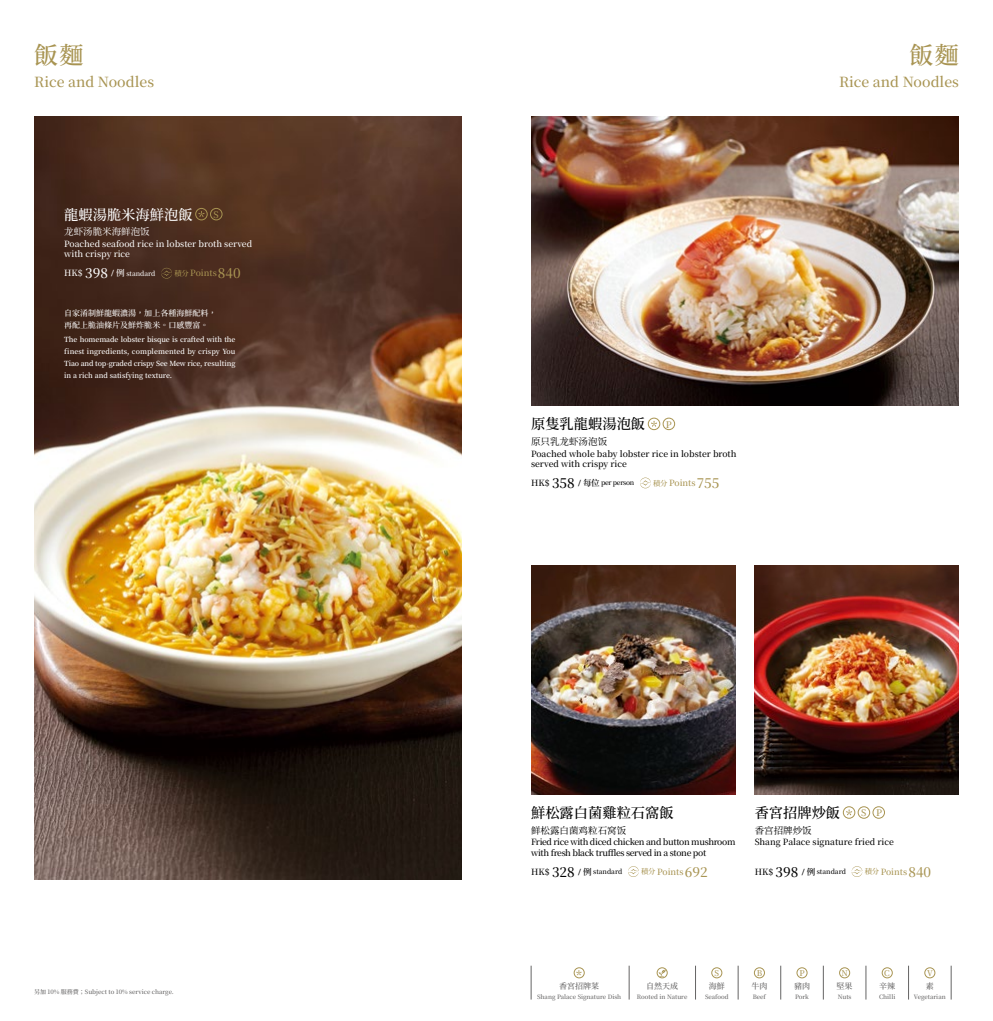
<style>
.page{position:relative;width:993px;height:1021px;background:#fff}
.page>*{position:absolute;margin:0;border:0;box-sizing:border-box;transform-origin:0 0}
.t1{font:24px "Dream Han Serif HK W11";color:#a89452}
.t2{font:14.2px "Dream Han Serif HK W11";color:#000}
.t3{font:14.2px "Dream Han Serif HK W11";color:#fff}
.t4{font:14px "Dream Han Serif HK W11";color:#a89452}
.t5{font:12px "Dream Han Serif HK W11";color:#a89452}
.t6{font:9.5px "Source Han Serif CN";color:#000}
.t7{font:9.5px "Source Han Serif CN";color:#fff}
.t8{font:9.1px "Dream Han Serif HK W11";color:#a89452}
.t9{font:8.6px/10.3px "Dream Han Serif HK W11";letter-spacing:-.015em;color:#000}
.t10{font:8.6px/10.3px "Dream Han Serif HK W11";letter-spacing:-.04em;color:#000}
.t11{font:8.6px/10.3px "Dream Han Serif HK W11";color:#fff}
.t12{font:8.6px "Dream Han Serif HK W11";color:#a89452}
.t13{font:8px/11.6px "Dream Han Serif HK W11";color:#fff}
.t14{font:8px "Dream Han Serif HK W11";color:#656464}
.t15{font:8px "Dream Han Serif HK W11";color:#a89452}
.t16{font:600 7px/11.8px "Source Han Serif CN";color:#fff;text-align:justify}
.t17{font:6.7px "Dream Han Serif HK W11";letter-spacing:-.005em;color:#000}
.t18{font:6.7px "Dream Han Serif HK W11";letter-spacing:-.04em;color:#000}
.t19{font:6.7px "Dream Han Serif HK W11";color:#fff}
.t20{font:6px "Dream Han Serif HK W11";color:#656464}
.s1{font-size:8.6px}
.s2{font-size:13.3px}
.s3{font-family:"Alibaba Pu Hui Ti";font-size:8.6px}
.s4{font-size:7.3px}
</style>
<div class="page">
<div style="left:573px;top:967px;width:11px;height:11px;border:1px solid #a89452;border-radius:50%"></div>
<div style="left:711px;top:967px;width:10px;height:11px;border:1px solid #a89452;border-radius:50%"></div>
<div style="left:754px;top:967px;width:10px;height:11px;border:1px solid #a89452;border-radius:50%"></div>
<div style="left:796px;top:967px;width:11px;height:11px;border:1px solid #a89452;border-radius:50%"></div>
<div style="left:881px;top:967px;width:11px;height:11px;border:1px solid #a89452;border-radius:50%"></div>
<div style="left:839px;top:967px;width:10px;height:11px;border:1px solid #a89452;border-radius:50%"></div>
<div style="left:924px;top:967px;width:10px;height:11px;border:1px solid #a89452;border-radius:50%"></div>
<hr style="left:628px;top:965px;width:1px;height:34px;background:#656464">
<hr style="left:695px;top:965px;width:1px;height:34px;background:#656464">
<hr style="left:737px;top:965px;width:1px;height:34px;background:#656464">
<hr style="left:780px;top:965px;width:1px;height:34px;background:#656464">
<hr style="left:822px;top:965px;width:1px;height:34px;background:#656464">
<hr style="left:865px;top:965px;width:1px;height:34px;background:#656464">
<hr style="left:908px;top:965px;width:1px;height:34px;background:#656464">
<hr style="left:950px;top:965px;width:1px;height:34px;background:#656464">
<hr style="left:530px;top:965px;width:1px;height:34px;background:#656464">
<div style="left:656px;top:967px;width:11px;height:11px;border:1px solid #a89452;border-radius:50%"></div>
<svg style="left:658px;top:969px;width:7px;height:7px"></svg>
<img style="left:34px;top:116px;width:427px;height:763px">
<svg style="left:161px;top:268px;width:11px;height:10px"></svg>
<div style="left:210px;top:208px;width:12px;height:12px;border:1px solid #a89452;border-radius:50%"></div>
<svg style="left:198px;top:211px;width:6px;height:6px"></svg>
<div style="left:195px;top:208px;width:12px;height:12px;border:1px solid #a89452;border-radius:50%"></div>
<svg style="left:640px;top:477px;width:10px;height:11px"></svg>
<svg style="left:651px;top:421px;width:6px;height:5px"></svg>
<div style="left:647px;top:418px;width:12px;height:12px;border:1px solid #a89452;border-radius:50%"></div>
<div style="left:662px;top:418px;width:12px;height:12px;border:1px solid #a89452;border-radius:50%"></div>
<svg style="left:628px;top:866px;width:10px;height:11px"></svg>
<img style="left:531px;top:116px;width:427px;height:289px">
<img style="left:531px;top:566px;width:204px;height:228px">
<img style="left:754px;top:566px;width:204px;height:228px">
<svg style="left:851px;top:866px;width:11px;height:11px"></svg>
<div style="left:857px;top:806px;width:12px;height:12px;border:1px solid #a89452;border-radius:50%"></div>
<div style="left:872px;top:806px;width:12px;height:12px;border:1px solid #a89452;border-radius:50%"></div>
<svg style="left:846px;top:809px;width:5px;height:6px"></svg>
<div style="left:842px;top:806px;width:12px;height:12px;border:1px solid #a89452;border-radius:50%"></div>
<h1 class="t1" style="left:34px;top:40px;width:51px">飯麵</h1>
<h3 class="t4" style="left:34px;top:73px;width:121px">Rice and Noodles</h3>
<h2 class="t3" style="left:64px;top:205px;width:130px">龍蝦湯脆米海鮮泡飯</h2>
<h3 class="t7" style="left:64px;top:226px;width:87px">龙虾汤脆米海鲜泡饭</h3>
<p class="t11" style="left:64px;top:238px;width:189px">Poached seafood rice in lobster broth served with crispy rice</p>
<p class="t19" style="left:64px;top:269px;width:93px"><span class="s1">HK$</span> <span class="s2">398</span> <span class="s3">/</span> <span class="s1">例</span> standard</p>
<p class="t12" style="left:174px;top:268px;width:68px"><span class="s4">積分</span> Points<span class="s2">840</span></p>
<h3 class="t8" style="left:213px;top:209px;width:7px">S</h3>
<p class="t13" style="left:64px;top:307px;width:153px">自家淆制鮮龍蝦濃湯，加上各種海鮮配料，再配上脆油條片及鮮炸脆米。口感豐富。</p>
<p class="t16" style="left:64px;top:334px;width:173px">The homemade lobster bisque is crafted with the finest ingredients, complemented by crispy You Tiao and top-graded crispy See Mew rice, resulting in a rich and satisfying texture.</p>
<p class="t20" style="left:34px;top:987px;width:141px">另加 10% 服務費；Subject to 10% service charge.</p>
<h1 class="t1" style="left:909px;top:40px;width:51px">飯麵</h1>
<h3 class="t4" style="left:838px;top:73px;width:121px">Rice and Noodles</h3>
<h2 class="t2" style="left:531px;top:415px;width:115px">原隻乳龍蝦湯泡飯</h2>
<h3 class="t6" style="left:531px;top:436px;width:77px">原只乳龙虾汤泡饭</h3>
<p class="t9" style="left:531px;top:448px;width:207px">Poached whole baby lobster rice in lobster broth served with crispy rice</p>
<p class="t18" style="left:531px;top:479px;width:105px"><span class="s1">HK$</span> <span class="s2">358</span> <span class="s3">/</span> <span class="s1">每位</span> per person</p>
<p class="t12" style="left:653px;top:477px;width:68px"><span class="s4">積分</span> Points<span class="s2">755</span></p>
<h3 class="t8" style="left:665px;top:418px;width:7px">P</h3>
<h2 class="t2" style="left:531px;top:803px;width:144px">鮮松露白菌雞粒石窩飯</h2>
<h3 class="t6" style="left:531px;top:824px;width:96px">鲜松露白菌鸡粒石窝饭</h3>
<p class="t10" style="left:531px;top:836px;width:206px">Fried rice with diced chicken and button mushroom with fresh black truffles served in a stone pot</p>
<p class="t17" style="left:552px;top:867px;width:72px"><span class="s2">328</span> <span class="s3">/</span> <span class="s1">例</span> standard</p>
<p class="t12" style="left:641px;top:866px;width:68px"><span class="s4">積分</span> Points<span class="s2">692</span></p>
<p class="t9" style="left:531px;top:866px;width:20px">HK$</p>
<h2 class="t2" style="left:754px;top:803px;width:87px">香宮招牌炒飯</h2>
<h3 class="t6" style="left:754px;top:824px;width:58px">香宫招牌炒饭</h3>
<p class="t9" style="left:754px;top:836px;width:140px">Shang Palace signature fried rice</p>
<p class="t17" style="left:754px;top:867px;width:93px"><span class="s1">HK$</span> <span class="s2">398</span> <span class="s3">/</span> <span class="s1">例</span> standard</p>
<p class="t12" style="left:864px;top:866px;width:68px"><span class="s4">積分</span> Points<span class="s2">840</span></p>
<h3 class="t8" style="left:860px;top:807px;width:22px">S P</h3>
<h3 class="t5" style="left:576px;top:967px;width:7px">*</h3>
<p class="t20" style="left:537px;top:993px;width:85px">Shang Palace Signature Dish</p>
<p class="t14" style="left:559px;top:981px;width:41px">香宮招牌菜</p>
<p class="t14" style="left:646px;top:981px;width:33px">自然天成</p>
<p class="t20" style="left:636px;top:993px;width:52px">Rooted in Nature</p>
<p class="t15" style="left:714px;top:967px;width:6px">S</p>
<p class="t20" style="left:704px;top:993px;width:25px">Seafood</p>
<p class="t14" style="left:708px;top:981px;width:17px">海鮮</p>
<p class="t15" style="left:756px;top:967px;width:7px">B</p>
<p class="t20" style="left:752px;top:993px;width:15px">Beef</p>
<p class="t14" style="left:751px;top:981px;width:17px">牛肉</p>
<p class="t15" style="left:799px;top:967px;width:7px">P</p>
<p class="t20" style="left:794px;top:993px;width:15px">Pork</p>
<p class="t14" style="left:793px;top:981px;width:17px">豬肉</p>
<p class="t15" style="left:841px;top:967px;width:8px">N</p>
<p class="t20" style="left:837px;top:993px;width:15px">Nuts</p>
<p class="t14" style="left:836px;top:981px;width:17px">堅果</p>
<p class="t15" style="left:883px;top:967px;width:7px">C</p>
<p class="t20" style="left:878px;top:993px;width:18px">Chilli</p>
<p class="t14" style="left:878px;top:981px;width:17px">辛辣</p>
<p class="t15" style="left:926px;top:968px;width:7px">V</p>
<p class="t20" style="left:913px;top:993px;width:33px">Vegetarian</p>
<p class="t14" style="left:925px;top:981px;width:9px">素</p>
</div>
